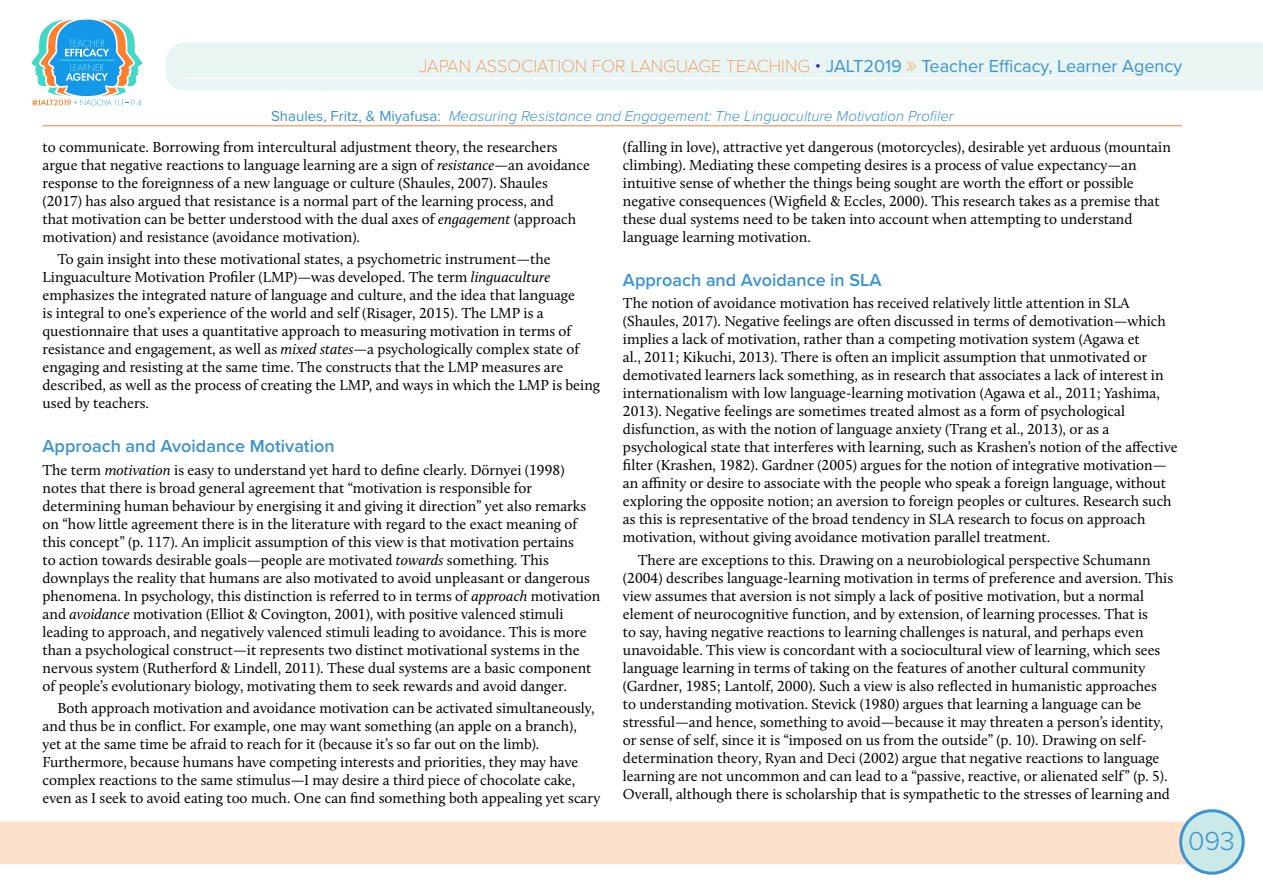
<style>
.page{position:relative;width:1263px;height:893px;background:#fff}
.page>*{position:absolute;margin:0;border:0;box-sizing:border-box;transform-origin:0 0}
.t1{font:300 27px "Proxima Nova";color:#3b93d0}
.t2{font:18px "Proxima Nova";color:#3b93d0}
.t3{font:600 18px "Proxima Nova";color:#3b93d0}
.t4{font:15px/18px "Calluna";color:#000}
.t5{font:italic 300 15px "Proxima Nova";color:#3b93d0}
.s1{font-family:"Proxima Nova T";font-weight:100;color:#f57d2e}
.s2{font-weight:300;color:#25408f}
.s3{font-weight:400;font-style:normal}
.s4{font-style:italic}
</style>
<div class="page">
<div style="left:0;top:822px;width:1190px;height:42px;background:#fee1cb"></div>
<div style="left:1181px;top:811px;width:62px;height:62px;background:#cbe9e6;border-radius:50%"></div>
<div style="left:1179px;top:809px;width:66px;height:66px;border:3px solid #3b93d0;border-radius:50%"></div>
<svg style="left:31px;top:19px;width:112px;height:87px"></svg>
<div style="left:166px;top:43px;width:1097px;height:47px;background:#e9f5f3"></div>
<hr style="left:182px;top:78px;width:1000px;height:1px;background:#fff">
<hr style="left:43px;top:126px;width:1139px;height:1px;background:#f57d2e">
<svg style="left:907px;top:61px;width:9px;height:10px"></svg>
<p class="t2" style="left:419px;top:52px;width:764px"><span class="s1">JAPAN ASSOCIATION FOR LANGUAGE TEACHING</span> <span class="s2">•</span> JALT2019 Teacher Efficacy, Learner Agency</p>
<p class="t5" style="left:271px;top:105px;width:684px"><span class="s3">Shaules, Fritz, &amp; Miyafusa:</span> Measuring Resistance and Engagement: The Linguaculture Motivation Profiler</p>
<p class="t4" style="left:43px;top:137px;width:549px">to communicate. Borrowing from intercultural adjustment theory, the researchers argue that negative reactions to language learning are a sign of <span class="s4">resistance</span>—an avoidance response to the foreignness of a new language or culture (Shaules, 2007). Shaules (2017) has also argued that resistance is a normal part of the learning process, and<br>that motivation can be better understood with the dual axes of <span class="s4">engagement</span> (approach motivation) and resistance (avoidance motivation).</p>
<p class="t4" style="left:43px;top:250px;width:559px;text-indent:15px">To gain insight into these motivational states, a psychometric instrument—the Linguaculture Motivation Profiler (LMP)—was developed. The term <span class="s4">linguaculture </span>emphasizes the integrated nature of language and culture, and the idea that language<br>is integral to one’s experience of the world and self (Risager, 2015). The LMP is a questionnaire that uses a quantitative approach to measuring motivation in terms of resistance and engagement, as well as <span class="s4">mixed states</span>—a psychologically complex state of engaging and resisting at the same time. The constructs that the LMP measures are described, as well as the process of creating the LMP, and ways in which the LMP is being used by teachers.</p>
<p class="t3" style="left:43px;top:433px;width:294px">Approach and Avoidance Motivation</p>
<p class="t4" style="left:43px;top:460px;width:559px">The term <span class="s4">motivation</span> is easy to understand yet hard to define clearly. Dörnyei (1998) notes that there is broad general agreement that “motivation is responsible for determining human behaviour by energising it and giving it direction” yet also remarks on “how little agreement there is in the literature with regard to the exact meaning of this concept” (p. 117). An implicit assumption of this view is that motivation pertains<br>to action towards desirable goals—people are motivated <span class="s4">towards</span> something. This downplays the reality that humans are also motivated to avoid unpleasant or dangerous phenomena. In psychology, this distinction is referred to in terms of <span class="s4">approach</span> motivation and <span class="s4">avoidance</span> motivation (Elliot &amp; Covington, 2001), with positive valenced stimuli leading to approach, and negatively valenced stimuli leading to avoidance. This is more than a psychological construct—it represents two distinct motivational systems in the nervous system (Rutherford &amp; Lindell, 2011). These dual systems are a basic component of people’s evolutionary biology, motivating them to seek rewards and avoid danger.</p>
<p class="t4" style="left:43px;top:699px;width:559px;text-indent:15px">Both approach motivation and avoidance motivation can be activated simultaneously, and thus be in conflict. For example, one may want something (an apple on a branch),<br>yet at the same time be afraid to reach for it (because it’s so far out on the limb).<br>Furthermore, because humans have competing interests and priorities, they may have complex reactions to the same stimulus—I may desire a third piece of chocolate cake, even as I seek to avoid eating too much. One can find something both appealing yet scary</p>
<p class="t4" style="left:623px;top:137px;width:549px">(falling in love), attractive yet dangerous (motorcycles), desirable yet arduous (mountain climbing). Mediating these competing desires is a process of value expectancy—an intuitive sense of whether the things being sought are worth the effort or possible negative consequences (Wigfield &amp; Eccles, 2000). This research takes as a premise that these dual systems need to be taken into account when attempting to understand language learning motivation.</p>
<p class="t3" style="left:623px;top:267px;width:260px">Approach and Avoidance in SLA</p>
<p class="t4" style="left:623px;top:294px;width:556px">The notion of avoidance motivation has received relatively little attention in SLA (Shaules, 2017). Negative feelings are often discussed in terms of demotivation—which implies a lack of motivation, rather than a competing motivation system (Agawa et<br>al., 2011; Kikuchi, 2013). There is often an implicit assumption that unmotivated or demotivated learners lack something, as in research that associates a lack of interest in internationalism with low language-learning motivation (Agawa et al., 2011; Yashima, 2013). Negative feelings are sometimes treated almost as a form of psychological disfunction, as with the notion of language anxiety (Trang et al., 2013), or as a psychological state that interferes with learning, such as Krashen’s notion of the affective filter (Krashen, 1982). Gardner (2005) argues for the notion of integrative motivation— an affinity or desire to associate with the people who speak a foreign language, without exploring the opposite notion; an aversion to foreign peoples or cultures. Research such as this is representative of the broad tendency in SLA research to focus on approach motivation, without giving avoidance motivation parallel treatment.</p>
<p class="t4" style="left:623px;top:550px;width:552px;text-indent:15px">There are exceptions to this. Drawing on a neurobiological perspective Schumann (2004) describes language-learning motivation in terms of preference and aversion. This view assumes that aversion is not simply a lack of positive motivation, but a normal element of neurocognitive function, and by extension, of learning processes. That is<br>to say, having negative reactions to learning challenges is natural, and perhaps even unavoidable. This view is concordant with a sociocultural view of learning, which sees language learning in terms of taking on the features of another cultural community (Gardner, 1985; Lantolf, 2000). Such a view is also reflected in humanistic approaches to understanding motivation. Stevick (1980) argues that learning a language can be stressful—and hence, something to avoid—because it may threaten a person’s identity, or sense of self, since it is “imposed on us from the outside” (p. 10). Drawing on self&shy;determination theory, Ryan and Deci (2002) argue that negative reactions to language learning are not uncommon and can lead to a “passive, reactive, or alienated self” (p. 5).<br>Overall, although there is scholarship that is sympathetic to the stresses of learning and</p>
<h1 class="t1" style="left:1188px;top:820px;width:48px">093</h1>
</div>
